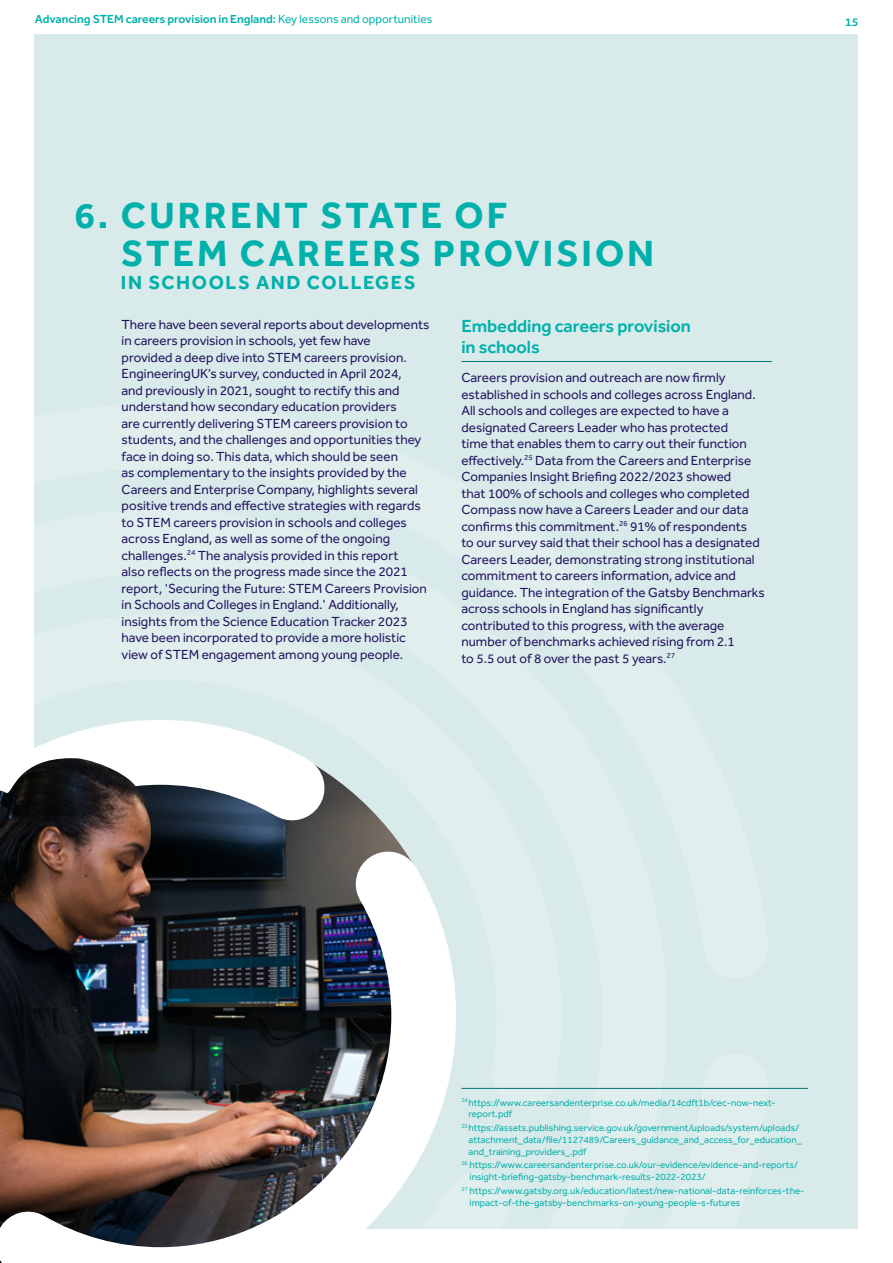
<style>
.page{position:relative;width:893px;height:1263px;background:#fff}
.page>*{position:absolute;margin:0;border:0;box-sizing:border-box;transform-origin:0 0}
.t1{font:700 37.5px/37.5px "Effra CC";letter-spacing:.08em;color:#00b0ab}
.t2{font:700 19.5px "Effra CC";letter-spacing:.08em;color:#00b0ab}
.t3{font:600 18px/21px "Effra CC";color:#00b0ab}
.t4{font:13.5px/16.5px "Effra CC";color:#21145f}
.t5{font:600 12px "Effra CC";color:#00b0ab}
.t6{font:9.75px/11.7px "Effra CC";color:#00b0ab}
.s1{font-weight:400}
</style>
<div class="page">
<div style="left:35px;top:34px;width:823px;height:1195px;background:#d9eaea"></div>
<img style="left:0;top:687px;width:489px;height:576px">
<img style="left:0;top:758px;width:151px;height:168px">
<hr style="left:461px;top:361px;width:311px;height:1px;background:#007574">
<hr style="left:461px;top:1088px;width:347px;height:1px;background:#007574">
<p class="t5" style="left:35px;top:11px;width:399px">Advancing STEM careers provision in England: <span class="s1">Key lessons and opportunities</span></p>
<p class="t5" style="left:845px;top:14px;width:15px">15</p>
<h1 class="t1" style="left:121px;top:200px;width:534px;text-indent:-47px">6. CURRENT STATE OF<br>STEM CAREERS PROVISION</h1>
<h2 class="t2" style="left:121px;top:270px;width:296px">IN SCHOOLS AND COLLEGES</h2>
<p class="t4" style="left:122px;top:317px;width:309px">There have been several reports about developments in careers provision in schools, yet few have<br>provided a deep dive into STEM careers provision.<br>EngineeringUK’s survey, conducted in April 2024,<br>and previously in 2021, sought to rectify this and understand how secondary education providers<br>are currently delivering STEM careers provision to students, and the challenges and opportunities they face in doing so. This data, which should be seen<br>as complementary to the insights provided by the Careers and Enterprise Company, highlights several positive trends and effective strategies with regards to STEM careers provision in schools and colleges across England, as well as some of the ongoing challenges.<sup>24</sup> The analysis provided in this report<br>also reflects on the progress made since the 2021 report, 'Securing the Future: STEM Careers Provision in Schools and Colleges in England.' Additionally, insights from the Science Education Tracker 2023 have been incorporated to provide a more holistic view of STEM engagement among young people.</p>
<h3 class="t3" style="left:461px;top:317px;width:231px">Embedding careers provision in schools</h3>
<p class="t4" style="left:461px;top:371px;width:305px">Careers provision and outreach are now firmly established in schools and colleges across England.<br>All schools and colleges are expected to have a designated Careers Leader who has protected<br>time that enables them to carry out their function effectively.<sup>25</sup> Data from the Careers and Enterprise Companies Insight Briefing 2022/2023 showed<br>that 100% of schools and colleges who completed Compass now have a Careers Leader and our data confirms this commitment.<sup>26</sup> 91% of respondents<br>to our survey said that their school has a designated Careers Leader, demonstrating strong institutional commitment to careers information, advice and guidance. The integration of the Gatsby Benchmarks across schools in England has significantly contributed to this progress, with the average number of benchmarks achieved rising from 2.1<br>to 5.5 out of 8 over the past 5 years.<sup>27</sup></p>
<p class="t6" style="left:469px;top:1097px;width:309px;text-indent:-7px"><sup>24</sup> https://www.careersandenterprise.co.uk/media/14cdft1b/cec-now-next&shy;report.pdf</p>
<p class="t6" style="left:469px;top:1123px;width:334px;text-indent:-7px"><sup>25</sup> https://assets.publishing.service.gov.uk/government/uploads/system/uploads/ attachment_data/file/1127489/Careers_guidance_and_access_for_education_ and_training_providers_.pdf</p>
<p class="t6" style="left:470px;top:1160px;width:330px;text-indent:-8px"><sup>26</sup> https://www.careersandenterprise.co.uk/our-evidence/evidence-and-reports/ insight-briefing-gatsby-benchmark-results-2022-2023/</p>
<p class="t6" style="left:470px;top:1186px;width:336px;text-indent:-8px"><sup>27</sup> https://www.gatsby.org.uk/education/latest/new-national-data-reinforces-the&shy;impact-of-the-gatsby-benchmarks-on-young-people-s-futures</p>
</div>
